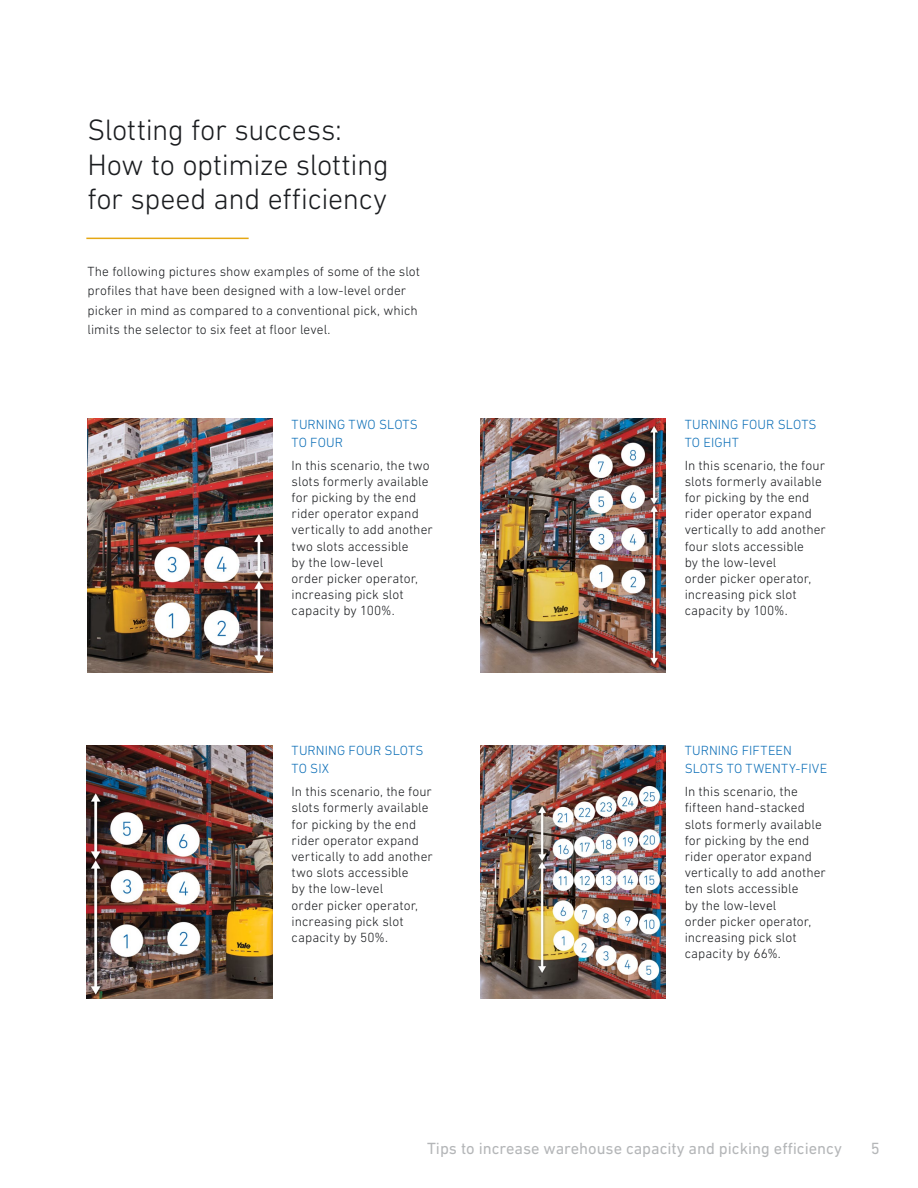
<style>
.page{position:relative;width:918px;height:1188px;background:#fff}
.page>*{position:absolute;margin:0;border:0;box-sizing:border-box;transform-origin:0 0}
.t1{font:300 30px/34.5px "DIN Next LT Pro";letter-spacing:-.01em;color:#1a1c1f}
.t2{font:16.5px "DIN Next LT Pro";color:#b4b6b8}
.t3{font:300 13.5px/16.2px "DIN Next LT Pro";letter-spacing:.005em;color:#1a1c1f}
.t4{font:300 13.5px/18px "DIN Next LT Pro";letter-spacing:.005em;color:#0b6eb7}
</style>
<div class="page">
<img style="left:481px;top:418px;width:185px;height:254px">
<img style="left:87px;top:418px;width:186px;height:254px">
<img style="left:86px;top:745px;width:187px;height:254px">
<img style="left:481px;top:745px;width:185px;height:254px">
<hr style="left:86px;top:238px;width:163px;height:1px;background:#e5a713">
<h1 class="t1" style="left:87px;top:112px;width:303px">Slotting for success:<br>How to optimize slotting for speed and efficiency</h1>
<p class="t3" style="left:87px;top:261px;width:334px;line-height:19.5px">The following pictures show examples of some of the slot profiles that have been designed with a low-level order picker in mind as compared to a conventional pick, which limits the selector to six feet at floor level.</p>
<p class="t4" style="left:292px;top:415px;width:128px">TURNING TWO SLOTS<br>TO FOUR</p>
<p class="t3" style="left:292px;top:457px;width:143px">In this scenario, the two slots formerly available for picking by the end rider operator expand vertically to add another two slots accessible<br>by the low-level<br>order picker operator, increasing pick slot capacity by 100%.</p>
<p class="t4" style="left:292px;top:742px;width:133px">TURNING FOUR SLOTS<br>TO SIX</p>
<p class="t3" style="left:292px;top:783px;width:143px">In this scenario, the four slots formerly available for picking by the end rider operator expand vertically to add another two slots accessible<br>by the low-level<br>order picker operator, increasing pick slot capacity by 50%.</p>
<p class="t4" style="left:685px;top:415px;width:133px">TURNING FOUR SLOTS<br>TO EIGHT</p>
<p class="t3" style="left:685px;top:457px;width:143px">In this scenario, the four slots formerly available for picking by the end rider operator expand vertically to add another four slots accessible<br>by the low-level<br>order picker operator, increasing pick slot capacity by 100%.</p>
<p class="t4" style="left:685px;top:742px;width:144px">TURNING FIFTEEN<br>SLOTS TO TWENTY-FIVE</p>
<p class="t3" style="left:685px;top:783px;width:143px">In this scenario, the fifteen hand-stacked slots formerly available for picking by the end rider operator expand vertically to add another ten slots accessible<br>by the low-level<br>order picker operator, increasing pick slot capacity by 66%.</p>
<p class="t2" style="left:427px;top:1139px;width:416px">Tips to increase warehouse capacity and picking efficiency</p>
<p class="t2" style="left:871px;top:1139px;width:10px">5</p>
</div>
